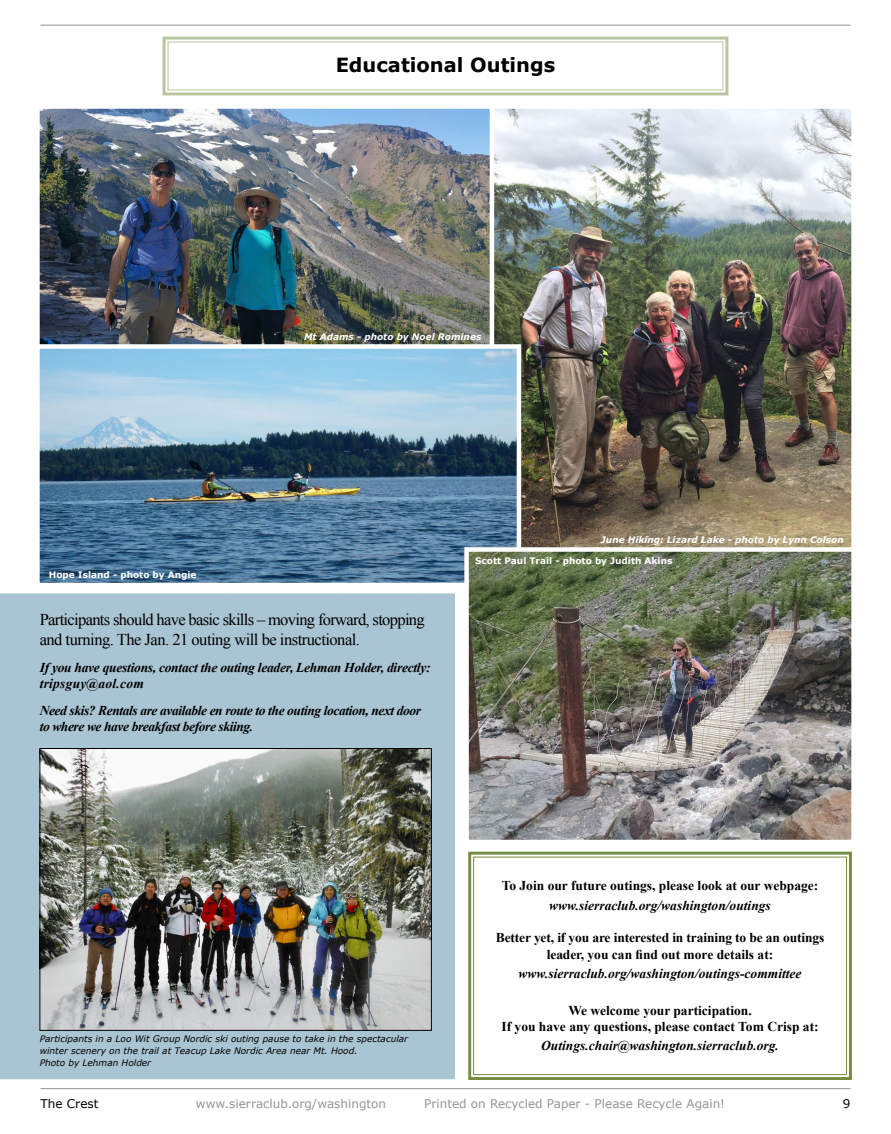
<style>
.page{position:relative;width:891px;height:1134px;background:#fff}
.page>*{position:absolute;margin:0;border:0;box-sizing:border-box;transform-origin:0 0}
.t1{font:700 19.5px "Verdana";color:#000}
.t2{font:16.5px/19.8px "Times New Roman";letter-spacing:-.04em;color:#000}
.t3{font:700 13.5px/16.2px "Times New Roman";color:#000;text-align:center}
.t4{font:italic 700 13.5px/16.2px "Times New Roman";letter-spacing:-.02em;color:#000}
.t5{font:italic 700 13.5px "Times New Roman";color:#000}
.t6{font:12px "Verdana";color:#939598}
.t7{font:12px "Verdana";color:#000}
.t8{font:italic 9px/12px "Verdana";color:#000}
.t9{font:italic 700 9px "Verdana";color:#fff}
.t10{font:700 9px "Verdana";color:#fff}
</style>
<div class="page">
<hr style="left:40px;top:25px;width:810px;height:1px;background:#939598">
<hr style="left:40px;top:1088px;width:810px;height:1px;background:#939598">
<img style="left:494px;top:109px;width:357px;height:438px">
<div style="left:460px;top:104px;width:396px;height:464px;border:4px solid #fff"></div>
<img style="left:40px;top:109px;width:449px;height:235px">
<div style="left:35px;top:104px;width:459px;height:248px;border:4px solid #fff"></div>
<div style="left:0;top:594px;width:455px;height:485px;background:#a9c4d2"></div>
<svg style="left:468px;top:851px;width:384px;height:229px"></svg>
<div style="left:473px;top:857px;width:374px;height:218px;border:1px solid #758d40"></div>
<img style="left:42px;top:750px;width:388px;height:279px">
<div style="left:40px;top:748px;width:392px;height:283px;border:1px solid #000"></div>
<img style="left:40px;top:349px;width:476px;height:233px">
<div style="left:35px;top:344px;width:486px;height:243px;border:4px solid #fff"></div>
<svg style="left:162px;top:36px;width:567px;height:60px"></svg>
<div style="left:168px;top:42px;width:555px;height:48px;border:1px solid #bac6a0"></div>
<img style="left:469px;top:552px;width:382px;height:287px">
<div style="left:464px;top:547px;width:392px;height:297px;border:4px solid #fff"></div>
<h1 class="t1" style="left:336px;top:51px;width:221px">Educational Outings</h1>
<p class="t9" style="left:304px;top:330px;width:179px">Mt Adams - photo by Noel Romines</p>
<p class="t9" style="left:601px;top:533px;width:244px">June Hiking: Lizard Lake - photo by Lynn Colson</p>
<p class="t10" style="left:49px;top:568px;width:149px">Hope Island - photo by Angie</p>
<p class="t2" style="left:40px;top:609px;width:387px">Participants should have basic skills – moving forward, stopping and turning. The Jan. 21 outing will be instructional.</p>
<p class="t4" style="left:40px;top:659px;width:392px">If you have questions, contact the outing leader, Lehman Holder, directly: tripsguy@aol.com</p>
<p class="t4" style="left:40px;top:702px;width:383px">Need skis? Rentals are available en route to the outing location, next door to where we have breakfast before skiing.</p>
<p class="t10" style="left:475px;top:555px;width:199px">Scott Paul Trail - photo by Judith Akins</p>
<p class="t8" style="left:40px;top:1033px;width:370px">Participants in a Loo Wit Group Nordic ski outing pause to take in the spectacular winter scenery on the trail at Teacup Lake Nordic Area near Mt. Hood.<br>Photo by Lehman Holder</p>
<p class="t3" style="left:502px;top:878px;width:318px">To Join our future outings, please look at our webpage:</p>
<p class="t5" style="left:549px;top:896px;width:223px">www.sierraclub.org/washington/outings</p>
<p class="t3" style="left:496px;top:929px;width:330px">Better yet, if you are interested in training to be an outings leader, you can find out more details at:</p>
<p class="t5" style="left:519px;top:964px;width:285px">www.sierraclub.org/washington/outings-committee</p>
<p class="t3" style="left:501px;top:1002px;width:319px">We welcome your participation.<br>If you have any questions, please contact Tom Crisp at:</p>
<p class="t5" style="left:541px;top:1036px;width:239px">Outings.chair@washington.sierraclub.org.</p>
<p class="t7" style="left:40px;top:1095px;width:59px">The Crest</p>
<p class="t6" style="left:196px;top:1095px;width:192px">www.sierraclub.org/washington</p>
<p class="t6" style="left:424px;top:1095px;width:302px">Printed on Recycled Paper - Please Recycle Again!</p>
<p class="t7" style="left:843px;top:1095px;width:9px">9</p>
</div>
